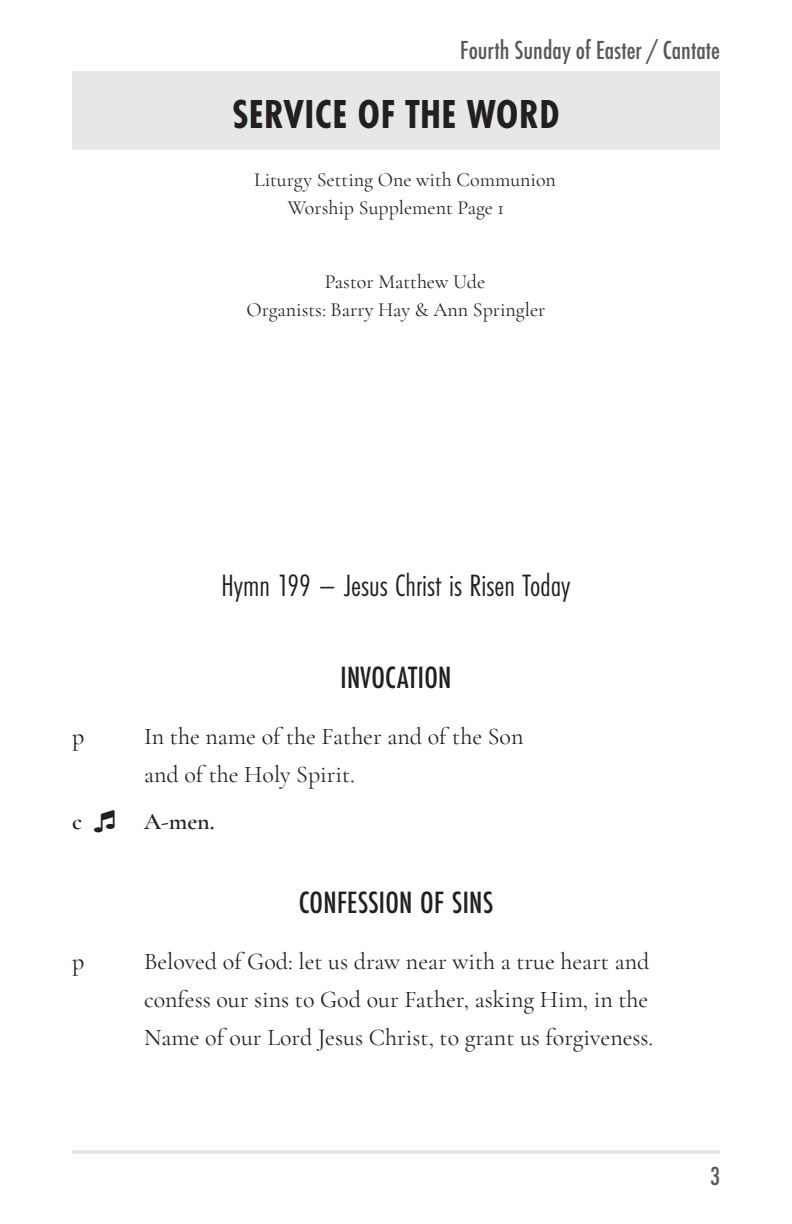
<style>
.page{position:relative;width:792px;height:1224px;background:#fff}
.page>*{position:absolute;margin:0;border:0;box-sizing:border-box;transform-origin:0 0}
.Heading_-_H1{font:700 42px "Futura PT Cond";letter-spacing:.01em;color:#231f20}
.Heading_-_Song___Tex{font:32px "Futura PT Cond";color:#231f20}
.Heading_-_H2{font:500 32px "Futura PT Cond";letter-spacing:.01em;color:#231f20}
.t1{font:24px/38px "Cormorant Garamond";color:#231f20}
.Masthead{font:500 condensed 24px "Futura";color:#57585a}
.t2{font:600 24px "Cormorant Garamond";color:#231f20}
.t3{font:500 24px "Cormorant Garamond";color:#231f20}
.Par_-_Small{font:20px/28px "Cormorant Garamond";color:#231f20}
</style>
<div class="page">
<hr style="left:72px;top:1150px;width:648px;height:4px;background:#e6e7e9">
<hr style="left:72px;top:71px;width:648px;height:4px;background:#e6e7e9">
<div style="left:72px;top:74px;width:648px;height:75px;background:#e6e7e9"></div>
<p class="Masthead" style="left:460px;top:35px;width:261px">Fourth Sunday of Easter / Cantate</p>
<p class="Heading_-_H1" style="left:232px;top:90px;width:329px">SERVICE OF THE WORD</p>
<p class="Par_-_Small" style="left:288px;top:165px;width:270px;text-indent:-34px">Liturgy Setting One with Communion<br>Worship Supplement Page 1</p>
<p class="Par_-_Small" style="left:247px;top:267px;width:300px;text-indent:78px">Pastor Matthew Ude<br>Organists: Barry Hay &amp; Ann Springler</p>
<p class="Heading_-_Song___Tex" style="left:222px;top:567px;width:350px">Hymn 199 – Jesus Christ is Risen Today</p>
<p class="Heading_-_H2" style="left:341px;top:659px;width:112px">INVOCATION</p>
<p class="t3" style="left:72px;top:722px;width:14px">p</p>
<p class="t1" style="left:144px;top:718px;width:381px">In the name of the Father and of the Son and of the Holy Spirit.</p>
<p class="t2" style="left:72px;top:806px;width:12px">c</p>
<p class="t2" style="left:144px;top:806px;width:72px">A-men.</p>
<p class="Heading_-_H2" style="left:299px;top:883px;width:196px">CONFESSION OF SINS</p>
<p class="t3" style="left:72px;top:946px;width:14px">p</p>
<p class="t1" style="left:144px;top:942px;width:511px">Beloved of God: let us draw near with a true heart and confess our sins to God our Father, asking Him, in the<br>Name of our Lord Jesus Christ, to grant us forgiveness.</p>
<p class="Masthead" style="left:710px;top:1161px;width:11px">3</p>
</div>
